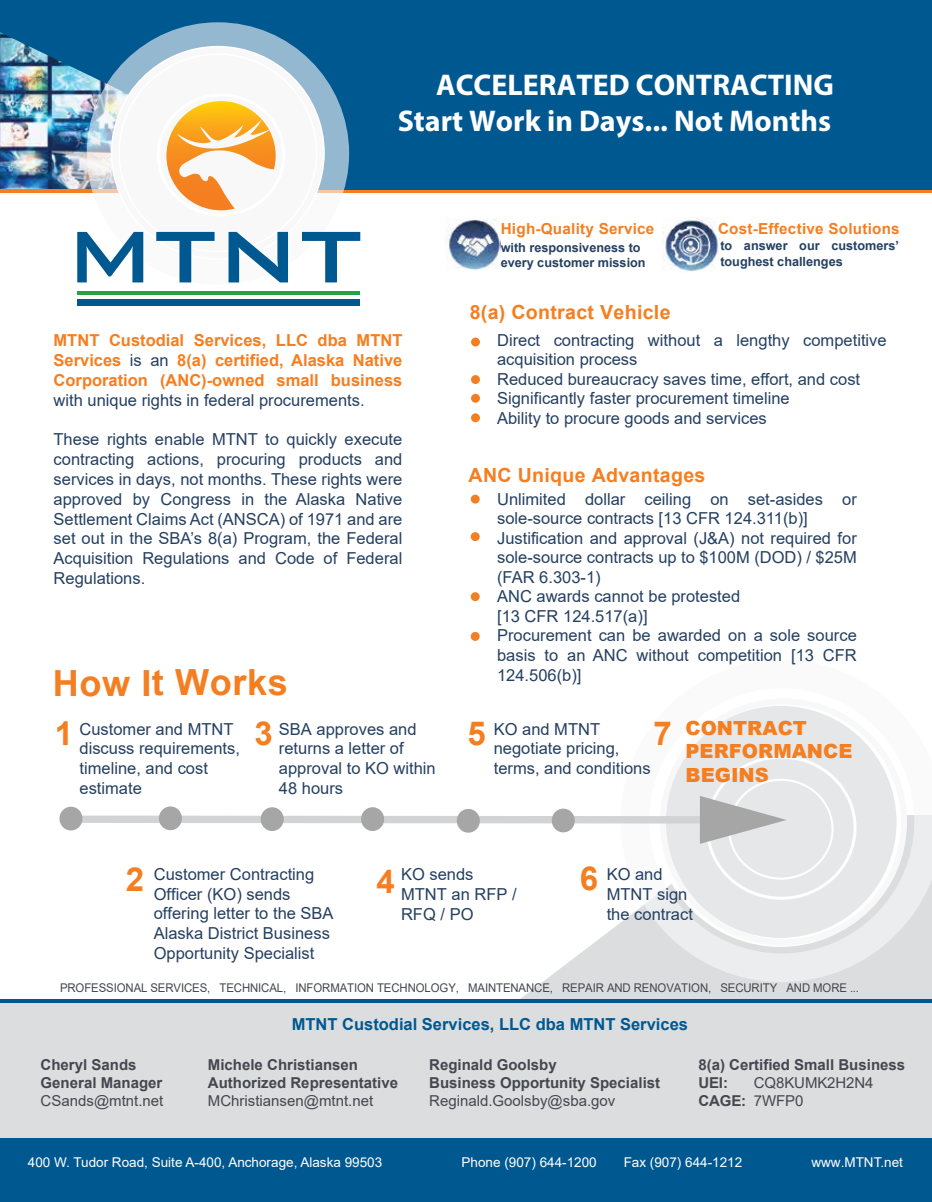
<style>
.page{position:relative;width:932px;height:1202px;background:#fff}
.page>*{position:absolute;margin:0;border:0;box-sizing:border-box;transform-origin:0 0}
.t1{font:700 36px "Arial";letter-spacing:.015em;color:#f57e20}
.t2{font:700 33px "Arial";color:#f57e20}
.t3{font:700 30px/36px "Myriad Pro";color:#fff;text-align:right}
.t4{font:700 19.5px "Arial";letter-spacing:.015em;color:#f57e20}
.t5{font:900 19.5px/23.4px "Arial";color:#f57e20}
.t6{font:16.5px/19.8px "Arial";color:#254061}
.t7{font:700 16.5px/19.8px "Arial";color:#f57e20;text-align:justify}
.t8{font:700 16.5px "Arial";color:#005890}
.t9{font:700 15.15px "Arial";letter-spacing:.015em;color:#f57e20}
.t10{font:700 15px/18px "Arial";color:#444750}
.t11{font:15px/18px "Arial";color:#444750}
.t12{font:13.5px "Arial";color:#fff}
.t13{font:700 12.6px/15.1px "Arial";color:#254061}
.t14{font:12px "Arial";letter-spacing:-.01em;color:#444750;scale:.95 1}
.s1{font-weight:400;color:#254061}
.s2{color:#f37f21}
.s3{font-weight:700}
</style>
<div class="page">
<div style="left:0;top:1003px;width:932px;height:199px;background:#dcddde"></div>
<svg style="left:521px;top:923px;width:262px;height:76px;fill:#dcddde"></svg>
<div style="left:783px;top:815px;width:149px;height:384px;background:#dcddde"></div>
<svg style="left:0;top:189px;width:932px;height:4px;background:#c07639"></svg>
<svg style="left:620px;top:815px;width:312px;height:167px"></svg>
<div style="left:655px;top:697px;width:250px;height:250px;background:#e6e7e8;border:9px solid #fff;border-radius:50%"></div>
<div style="left:660px;top:698px;width:247px;height:247px;border:6px solid #f8f8f9;border-radius:50%"></div>
<div style="left:303px;top:0;width:629px;height:189px;background:#005890"></div>
<div style="left:471px;top:375px;width:9px;height:9px;background:#f57e20;border-radius:50%"></div>
<div style="left:471px;top:394px;width:9px;height:9px;background:#f57e20;border-radius:50%"></div>
<div style="left:471px;top:413px;width:9px;height:9px;background:#f57e20;border-radius:50%"></div>
<div style="left:471px;top:494px;width:8px;height:9px;background:#f57e20;border-radius:50%"></div>
<div style="left:471px;top:532px;width:8px;height:9px;background:#f57e20;border-radius:50%"></div>
<div style="left:471px;top:592px;width:8px;height:9px;background:#f57e20;border-radius:50%"></div>
<div style="left:471px;top:632px;width:8px;height:9px;background:#f57e20;border-radius:50%"></div>
<div style="left:471px;top:337px;width:9px;height:9px;background:#f57e20;border-radius:50%"></div>
<img style="left:0;top:0;width:322px;height:188px">
<div style="left:87px;top:22px;width:262px;height:263px;border:27px solid #f8f8f9;border-radius:50%"></div>
<div style="left:111px;top:46px;width:214px;height:214px;background:#f8f8f9;border:9px solid #fff;border-radius:50%"></div>
<div style="left:112px;top:47px;width:211px;height:211px;border:6px solid #f8f8f9;border-radius:50%"></div>
<div style="left:157px;top:93px;width:128px;height:123px;border:3px solid #fff;border-radius:50%"></div>
<svg style="left:77px;top:232px;width:66px;height:50px"></svg>
<svg style="left:156px;top:232px;width:58px;height:50px"></svg>
<svg style="left:228px;top:232px;width:60px;height:50px"></svg>
<svg style="left:302px;top:232px;width:58px;height:50px"></svg>
<hr style="left:77px;top:291px;width:283px;height:3px;background:#26a146">
<div style="left:78px;top:299px;width:282px;height:7px;background:#005890"></div>
<svg style="left:166px;top:101px;width:110px;height:109px"></svg>
<img style="left:446px;top:219px;width:54px;height:51px">
<img style="left:663px;top:217px;width:57px;height:55px">
<div style="left:728px;top:778px;width:105px;height:101px;border:2px solid #fff;border-radius:50%"></div>
<svg style="left:59px;top:796px;width:727px;height:48px"></svg>
<div style="left:0;top:1138px;width:932px;height:64px;background:#005890"></div>
<hr style="left:0;top:999px;width:932px;height:4px;background:#00568e">
<h3 class="t3" style="left:397px;top:66px;width:437px">ACCELERATED CONTRACTING<br>Start Work in Days... Not Months</h3>
<p class="t9" style="left:500px;top:218px;width:155px">High-Quality Service</p>
<p class="t9" style="left:718px;top:218px;width:183px">Cost-Effective Solutions</p>
<p class="t13" style="left:500px;top:240px;width:146px">with responsiveness to every customer mission</p>
<p class="t13" style="left:720px;top:238px;width:180px">to answer our customers’ toughest challenges</p>
<p class="t7" style="left:54px;top:331px;width:350px">MTNT Custodial Services, LLC dba MTNT Services <span class="s1">is an</span> 8(a) <span class="s2">certified,</span> Alaska Native Corporation (ANC)-owned small business</p>
<p class="t6" style="left:54px;top:390px;width:312px">with unique rights in federal procurements.</p>
<p class="t6" style="left:54px;top:429px;width:350px;text-align:justify">These rights enable MTNT to quickly execute contracting actions, procuring products and services in days, not months. These rights were approved by Congress in the Alaska Native Settlement Claims Act (ANSCA) of 1971 and are set out in the SBA’s 8(a) Program, the Federal Acquisition Regulations and Code of Federal Regulations.</p>
<h1 class="t1" style="left:53px;top:657px;width:237px">How It Works</h1>
<h2 class="t2" style="left:55px;top:709px;width:20px">1</h2>
<h2 class="t2" style="left:254px;top:709px;width:20px">3</h2>
<p class="t6" style="left:279px;top:718px;width:158px">SBA approves and returns a letter of approval to KO within<br>48 hours</p>
<p class="t6" style="left:79px;top:718px;width:162px">Customer and MTNT discuss requirements, timeline, and cost estimate</p>
<p class="t4" style="left:469px;top:299px;width:202px">8(a) Contract Vehicle</p>
<p class="t6" style="left:497px;top:330px;width:391px">Direct contracting without a lengthy competitive acquisition process<br>Reduced bureaucracy saves time, effort, and cost Significantly faster procurement timeline<br>Ability to procure goods and services</p>
<p class="t4" style="left:468px;top:461px;width:238px">ANC Unique Advantages</p>
<p class="t6" style="left:497px;top:489px;width:361px">Unlimited dollar ceiling on set-asides or sole-source contracts [13 CFR 124.311(b)] Justification and approval (J&amp;A) not required for sole-source contracts up to $100M (DOD) / $25M (FAR 6.303-1)<br>ANC awards cannot be protested<br>[13 CFR 124.517(a)]<br>Procurement can be awarded on a sole source basis to an ANC without competition [13 CFR 124.506(b)]</p>
<h2 class="t2" style="left:467px;top:709px;width:20px">5</h2>
<h2 class="t2" style="left:653px;top:709px;width:20px">7</h2>
<p class="t6" style="left:493px;top:718px;width:158px">KO and MTNT negotiate pricing, terms, and conditions</p>
<p class="t5" style="left:685px;top:716px;width:168px">CONTRACT<br>PERFORMANCE<br>BEGINS</p>
<h2 class="t2" style="left:579px;top:855px;width:20px">6</h2>
<h2 class="t2" style="left:126px;top:856px;width:20px">2</h2>
<p class="t6" style="left:154px;top:864px;width:181px">Customer Contracting<br>Officer (KO) sends offering letter to the SBA<br>Alaska District Business<br>Opportunity Specialist</p>
<p class="t14" style="left:60px;top:979px;width:842px">PROFESSIONAL SERVICES, TECHNICAL, INFORMATION TECHNOLOGY, MAINTENANCE, REPAIR AND RENOVATION, SECURITY AND MORE ...</p>
<p class="t6" style="left:401px;top:864px;width:117px">KO sends<br>MTNT an RFP /<br>RFQ / PO</p>
<p class="t6" style="left:606px;top:864px;width:88px">KO and<br>MTNT sign the contract</p>
<h2 class="t2" style="left:376px;top:858px;width:20px">4</h2>
<p class="t10" style="left:41px;top:1056px;width:123px">Cheryl Sands<br>General Manager</p>
<p class="t11" style="left:41px;top:1092px;width:124px">CSands@mtnt.net</p>
<p class="t8" style="left:292px;top:1012px;width:398px">MTNT Custodial Services, LLC dba MTNT Services</p>
<p class="t10" style="left:208px;top:1056px;width:192px">Michele Christiansen<br>Authorized Representative</p>
<p class="t11" style="left:208px;top:1092px;width:167px">MChristiansen@mtnt.net</p>
<p class="t10" style="left:429px;top:1056px;width:232px">Reginald Goolsby<br>Business Opportunity Specialist</p>
<p class="t11" style="left:429px;top:1092px;width:188px">Reginald.Goolsby@sba.gov</p>
<p class="t10" style="left:698px;top:1056px;width:208px">8(a) Certified Small Business<br>UEI:</p>
<p class="t11" style="left:698px;top:1074px;width:177px;text-indent:56px">CQ8KUMK2H2N4<br><span class="s3">CAGE:</span> 7WFP0</p>
<p class="t12" style="left:28px;top:1153px;width:356px">400 W. Tudor Road, Suite A-400, Anchorage, Alaska 99503</p>
<p class="t12" style="left:461px;top:1153px;width:137px">Phone (907) 644-1200</p>
<p class="t12" style="left:623px;top:1153px;width:120px">Fax (907) 644-1212</p>
<p class="t12" style="left:811px;top:1153px;width:93px">www.MTNT.net</p>
</div>
